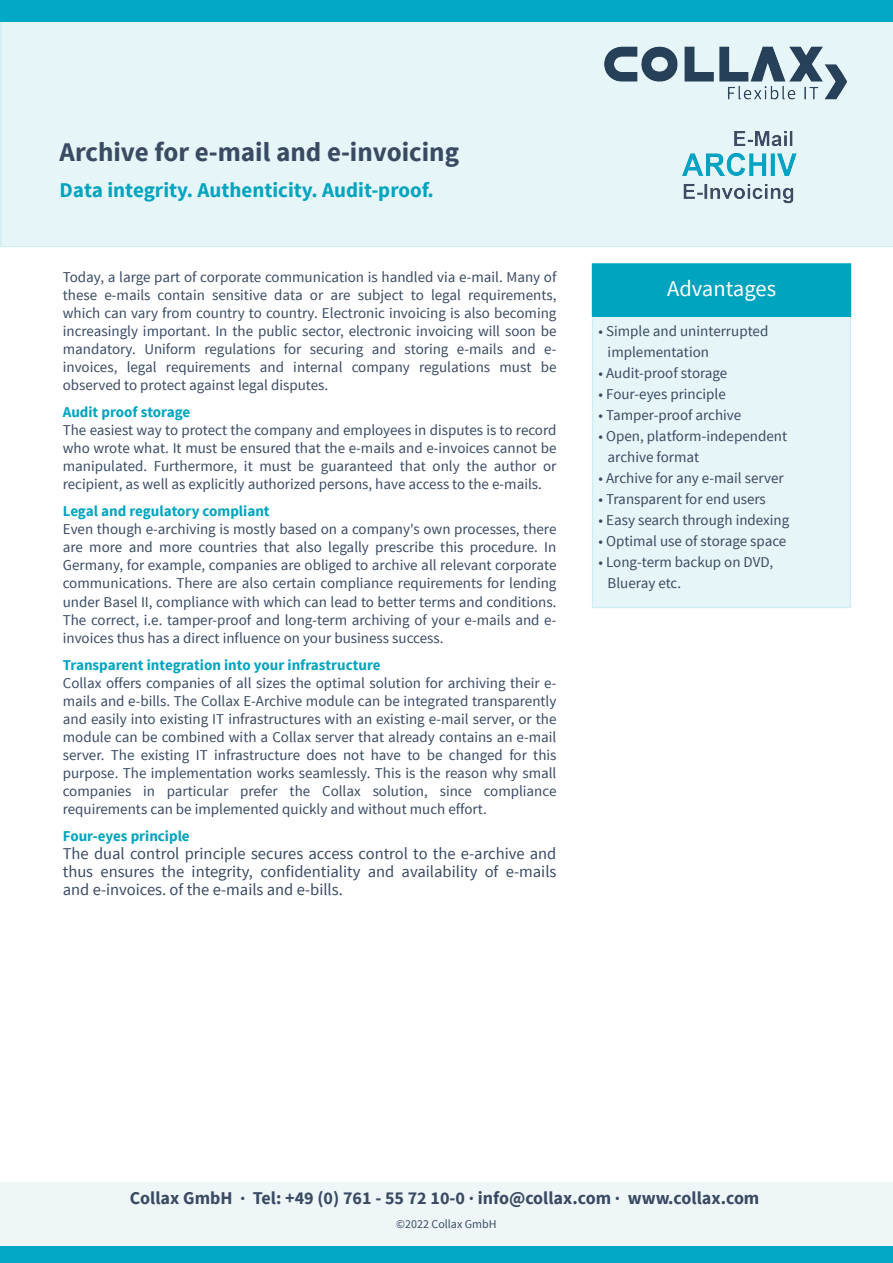
<style>
.page{position:relative;width:893px;height:1263px;background:#fff}
.page>*{position:absolute;margin:0;border:0;box-sizing:border-box;transform-origin:0 0}
.t1{font:700 27px "Source Sans Pro";color:#394a62}
.t2{font:22.5px "Source Sans Pro";color:#fff}
.t3{font:700 21px "Source Sans Pro";color:#00a4bf}
.t4{font:700 18px "Source Sans Pro";color:#394a62}
.t5{font:16.5px/18px "Source Sans Pro";color:#394a62;text-align:justify}
.t6{font:15px/18px "Source Sans Pro";color:#394a62;text-align:justify}
.t7{font:700 15px "Source Sans Pro";color:#00a4bf}
.t8{font:12px "Source Sans Pro";color:#394a62}
</style>
<div class="page">
<div style="left:0;top:20px;width:893px;height:227px;background:#e6f6f8"></div>
<div style="left:1px;top:0;width:892px;height:21px;background:#02a9c4"></div>
<div style="left:1px;top:1246px;width:892px;height:17px;background:#02a9c4"></div>
<img style="left:683px;top:129px;width:114px;height:98px">
<div style="left:592px;top:264px;width:258px;height:343px;background:#e6f6f8"></div>
<div style="left:593px;top:264px;width:257px;height:52px;background:#00a4bf"></div>
<div style="left:592px;top:263px;width:259px;height:54px;border:2px solid #00a4bf"></div>
<div style="left:0;top:1182px;width:893px;height:64px;background:#eef6f8"></div>
<img style="left:604px;top:47px;width:242px;height:52px">
<h1 class="t1" style="left:60px;top:135px;width:401px">Archive for e-mail and e-invoicing</h1>
<h3 class="t3" style="left:60px;top:176px;width:376px">Data integrity. Authenticity. Audit-proof.</h3>
<p class="t6" style="left:63px;top:268px;width:495px">Today, a large part of corporate communication is handled via e-mail. Many of these e-mails contain sensitive data or are subject to legal requirements, which can vary from country to country. Electronic invoicing is also becoming increasingly important. In the public sector, electronic invoicing will soon be mandatory. Uniform regulations for securing and storing e-mails and e&shy;invoices, legal requirements and internal company regulations must be observed to protect against legal disputes.</p>
<p class="t7" style="left:63px;top:403px;width:129px">Audit proof storage</p>
<p class="t6" style="left:63px;top:421px;width:495px">The easiest way to protect the company and employees in disputes is to record who wrote what. It must be ensured that the e-mails and e-invoices cannot be manipulated. Furthermore, it must be guaranteed that only the author or recipient, as well as explicitly authorized persons, have access to the e-mails.</p>
<p class="t7" style="left:63px;top:502px;width:208px">Legal and regulatory compliant</p>
<p class="t6" style="left:63px;top:520px;width:495px">Even though e-archiving is mostly based on a company's own processes, there are more and more countries that also legally prescribe this procedure. In Germany, for example, companies are obliged to archive all relevant corporate communications. There are also certain compliance requirements for lending under Basel II, compliance with which can lead to better terms and conditions.<br>The correct, i.e. tamper-proof and long-term archiving of your e-mails and e&shy;invoices thus has a direct influence on your business success.</p>
<p class="t7" style="left:63px;top:655px;width:319px">Transparent integration into your infrastructure</p>
<p class="t6" style="left:63px;top:673px;width:495px">Collax offers companies of all sizes the optimal solution for archiving their e&shy;mails and e-bills. The Collax E-Archive module can be integrated transparently and easily into existing IT infrastructures with an existing e-mail server, or the module can be combined with a Collax server that already contains an e-mail server. The existing IT infrastructure does not have to be changed for this purpose. The implementation works seamlessly. This is the reason why small companies in particular prefer the Collax solution, since compliance requirements can be implemented quickly and without much effort.</p>
<p class="t7" style="left:63px;top:826px;width:128px">Four-eyes principle</p>
<p class="t5" style="left:63px;top:844px;width:495px">The dual control principle secures access control to the e-archive and thus ensures the integrity, confidentiality and availability of e-mails and e-invoices. of the e-mails and e-bills.</p>
<h2 class="t2" style="left:667px;top:274px;width:110px">Advantages</h2>
<p class="t6" style="left:608px;top:320px;width:162px;line-height:21px;text-indent:-9px">• Simple and uninterrupted implementation</p>
<p class="t6" style="left:599px;top:364px;width:130px">• Audit-proof storage</p>
<p class="t6" style="left:599px;top:385px;width:129px">• Four-eyes principle</p>
<p class="t6" style="left:599px;top:406px;width:144px">• Tamper-proof archive</p>
<p class="t6" style="left:608px;top:425px;width:181px;line-height:21px;text-indent:-9px">• Open, platform-independent archive format</p>
<p class="t6" style="left:599px;top:469px;width:187px">• Archive for any e-mail server</p>
<p class="t6" style="left:599px;top:490px;width:169px">• Transparent for end users</p>
<p class="t6" style="left:599px;top:511px;width:192px">• Easy search through indexing</p>
<p class="t6" style="left:599px;top:532px;width:189px">• Optimal use of storage space</p>
<p class="t6" style="left:608px;top:551px;width:167px;line-height:21px;text-indent:-9px">• Long-term backup on DVD,<br>Blueray etc.</p>
<p class="t4" style="left:130px;top:1186px;width:631px">Collax GmbH · Tel: +49 (0) 761 - 55 72 10-0 · info@collax.com · www.collax.com</p>
<p class="t8" style="left:396px;top:1216px;width:102px">©2022 Collax GmbH</p>
</div>
